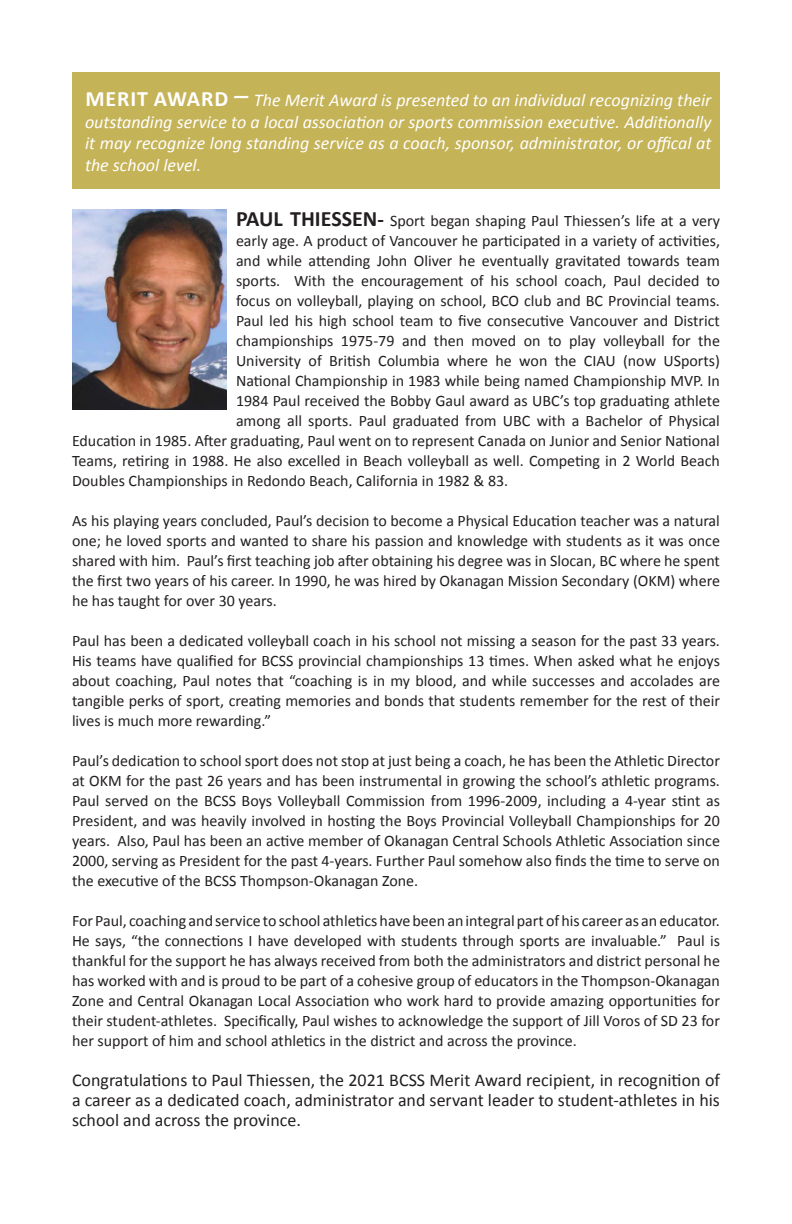
<style>
.page{position:relative;width:792px;height:1224px;background:#fff}
.page>*{position:absolute;margin:0;border:0;box-sizing:border-box;transform-origin:0 0}
.t1{font:italic 18px/21.6px "Calibri";color:#fff;text-align:justify}
.t2{font:18px/20px "Calibri";color:#231f20;text-align:justify}
.t3{font:16px/20px "Calibri";color:#231f20;text-align:justify}
.s1{font-weight:700;font-style:normal;font-size:22px}
.s2{font-size:28px}
.s3{font-weight:700;font-size:22px}
.s4{font-weight:700;font-size:21.4px}
</style>
<div class="page">
<div style="left:72px;top:72px;width:648px;height:117px;background:#c5b358"></div>
<img style="left:72px;top:210px;width:154px;height:200px">
<p class="t1" style="left:85px;top:88px;width:628px"><span class="s1">MERIT AWARD</span> <span class="s2">–</span> The Merit Award is presented to an individual recognizing their outstanding service to a local association or sports commission executive. Additionally it may recognize long standing service as a coach, sponsor, administrator, or offical at the school level.</p>
<p class="t3" style="left:236px;top:211px;width:486px"><span class="s3">PAUL THIESSEN</span><span class="s4">-</span> Sport began shaping Paul Thiessen’s life at a very</p>
<p class="t3" style="left:236px;top:231px;width:486px">early age. A product of Vancouver he participated in a variety of activities,</p>
<p class="t3" style="left:236px;top:251px;width:486px">and while attending John Oliver he eventually gravitated towards team</p>
<p class="t3" style="left:236px;top:271px;width:485px">sports. With the encouragement of his school coach, Paul decided to</p>
<p class="t3" style="left:236px;top:291px;width:486px">focus on volleyball, playing on school, BCO club and BC Provincial teams.</p>
<p class="t3" style="left:236px;top:311px;width:486px">Paul led his high school team to five consecutive Vancouver and District</p>
<p class="t3" style="left:236px;top:331px;width:486px">championships 1975-79 and then moved on to play volleyball for the</p>
<p class="t3" style="left:236px;top:351px;width:485px">University of British Columbia where he won the CIAU (now USports)</p>
<p class="t3" style="left:236px;top:371px;width:485px">National Championship in 1983 while being named Championship MVP. In</p>
<p class="t3" style="left:236px;top:391px;width:486px">1984 Paul received the Bobby Gaul award as UBC’s top graduating athlete</p>
<p class="t3" style="left:236px;top:411px;width:485px">among all sports. Paul graduated from UBC with a Bachelor of Physical</p>
<p class="t3" style="left:72px;top:431px;width:649px">Education in 1985. After graduating, Paul went on to represent Canada on Junior and Senior National</p>
<p class="t3" style="left:72px;top:451px;width:650px">Teams, retiring in 1988. He also excelled in Beach volleyball as well. Competing in 2 World Beach</p>
<p class="t3" style="left:72px;top:471px;width:438px">Doubles Championships in Redondo Beach, California in 1982 &amp; 83.</p>
<p class="t3" style="left:72px;top:511px;width:650px">As his playing years concluded, Paul’s decision to become a Physical Education teacher was a natural one; he loved sports and wanted to share his passion and knowledge with students as it was once shared with him. Paul’s first teaching job after obtaining his degree was in Slocan, BC where he spent the first two years of his career. In 1990, he was hired by Okanagan Mission Secondary (OKM) where he has taught for over 30 years.</p>
<p class="t3" style="left:72px;top:631px;width:650px">Paul has been a dedicated volleyball coach in his school not missing a season for the past 33 years.<br>His teams have qualified for BCSS provincial championships 13 times. When asked what he enjoys about coaching, Paul notes that “coaching is in my blood, and while successes and accolades are tangible perks of sport, creating memories and bonds that students remember for the rest of their lives is much more rewarding.”</p>
<p class="t3" style="left:72px;top:751px;width:650px">Paul’s dedication to school sport does not stop at just being a coach, he has been the Athletic Director at OKM for the past 26 years and has been instrumental in growing the school’s athletic programs.<br>Paul served on the BCSS Boys Volleyball Commission from 1996-2009, including a 4-year stint as President, and was heavily involved in hosting the Boys Provincial Volleyball Championships for 20 years. Also, Paul has been an active member of Okanagan Central Schools Athletic Association since 2000, serving as President for the past 4-years. Further Paul somehow also finds the time to serve on the executive of the BCSS Thompson-Okanagan Zone.</p>
<p class="t3" style="left:72px;top:911px;width:650px">For Paul, coaching and service to school athletics have been an integral part of his career as an educator.<br>He says, “the connections I have developed with students through sports are invaluable.” Paul is thankful for the support he has always received from both the administrators and district personal he has worked with and is proud to be part of a cohesive group of educators in the Thompson-Okanagan Zone and Central Okanagan Local Association who work hard to provide amazing opportunities for their student-athletes. Specifically, Paul wishes to acknowledge the support of Jill Voros of SD 23 for her support of him and school athletics in the district and across the province.</p>
<p class="t2" style="left:72px;top:1070px;width:649px">Congratulations to Paul Thiessen, the 2021 BCSS Merit Award recipient, in recognition of a career as a dedicated coach, administrator and servant leader to student-athletes in his school and across the province.</p>
</div>
